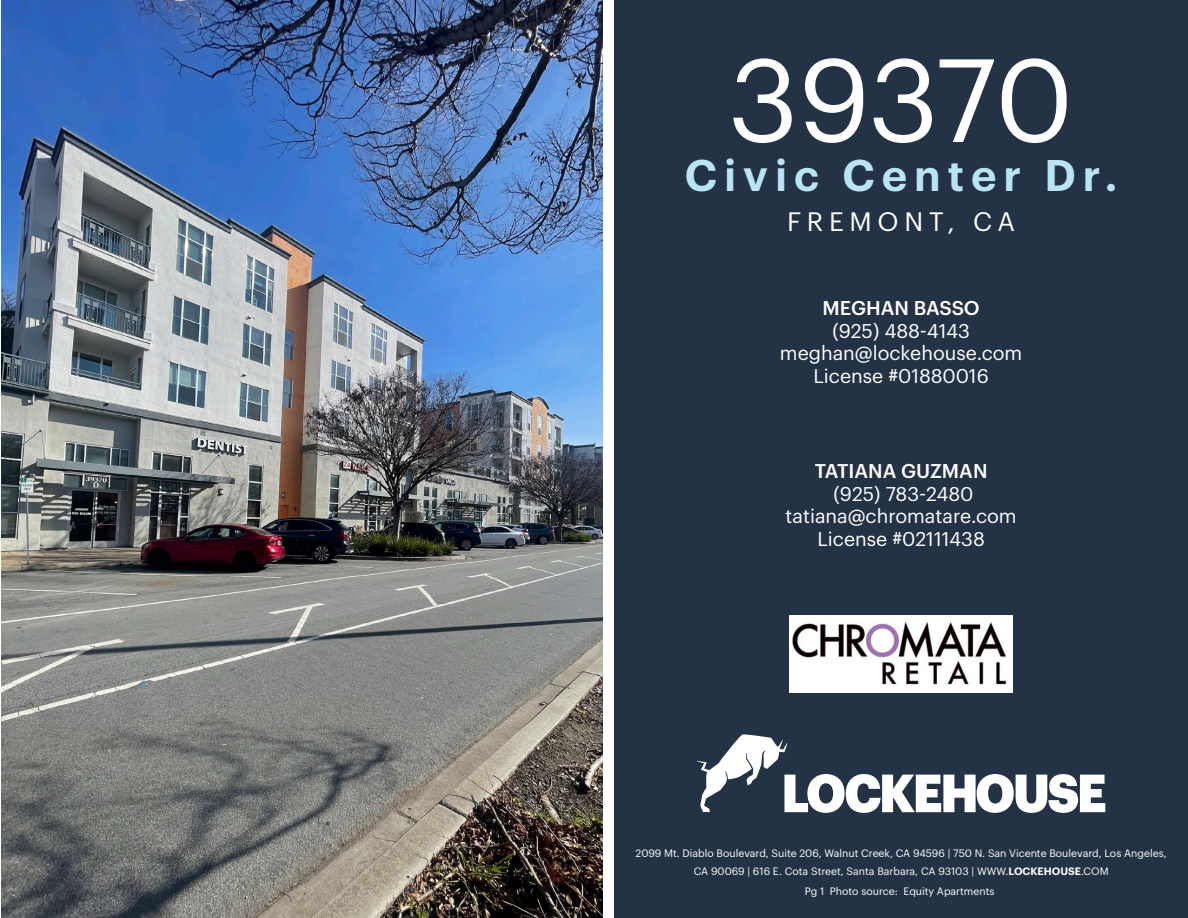
<style>
.page{position:relative;width:1188px;height:918px;background:#fff}
.page>*{position:absolute;margin:0;border:0;box-sizing:border-box;transform-origin:0 0}
.t1{font:115.5px "Graphik";letter-spacing:-.01em;color:#fff}
.t2{font:600 43.35px "Graphik";letter-spacing:.16em;color:#b8e4f3}
.t3{font:26.1px "Graphik";letter-spacing:.215em;color:#fff}
.t4{font:19.5px/22.5px "Graphik";color:#fff;text-align:center}
.t5{font:500 19.5px "Graphik";color:#fff}
.t6{font:10.5px/17.4px "Graphik";color:#fff;text-align:center}
.s1{font-weight:600}
</style>
<div class="page">
<img style="left:1px;top:0;width:601px;height:918px">
<div style="left:614px;top:0;width:574px;height:918px;background:#243245"></div>
<svg style="left:697px;top:734px;width:408px;height:79px"></svg>
<img style="left:790px;top:616px;width:222px;height:77px">
<h1 class="t1" style="left:729px;top:13px;width:346px">39370</h1>
<h2 class="t2" style="left:685px;top:142px;width:434px">Civic Center Dr.</h2>
<h3 class="t3" style="left:787px;top:202px;width:230px">FREMONT, CA</h3>
<h3 class="t5" style="left:823px;top:293px;width:159px">MEGHAN BASSO</h3>
<h3 class="t4" style="left:780px;top:318px;width:244px">(925) 488-4143 meghan@lockehouse.com<br>License #01880016</h3>
<h3 class="t5" style="left:815px;top:456px;width:174px">TATIANA GUZMAN</h3>
<h3 class="t4" style="left:786px;top:481px;width:233px">(925) 783-2480 tatiana@chromatare.com<br>License #02111438</h3>
<p class="t6" style="left:636px;top:844px;width:533px">2099 Mt. Diablo Boulevard, Suite 206, Walnut Creek, CA 94596 | 750 N. San Vicente Boulevard, Los Angeles,<br>CA 90069 | 616 E. Cota Street, Santa Barbara, CA 93103 | WWW.<span class="s1">LOCKEHOUSE</span>.COM</p>
<p class="t6" style="left:805px;top:882px;width:191px">Pg 1 Photo source: Equity Apartments</p>
</div>
